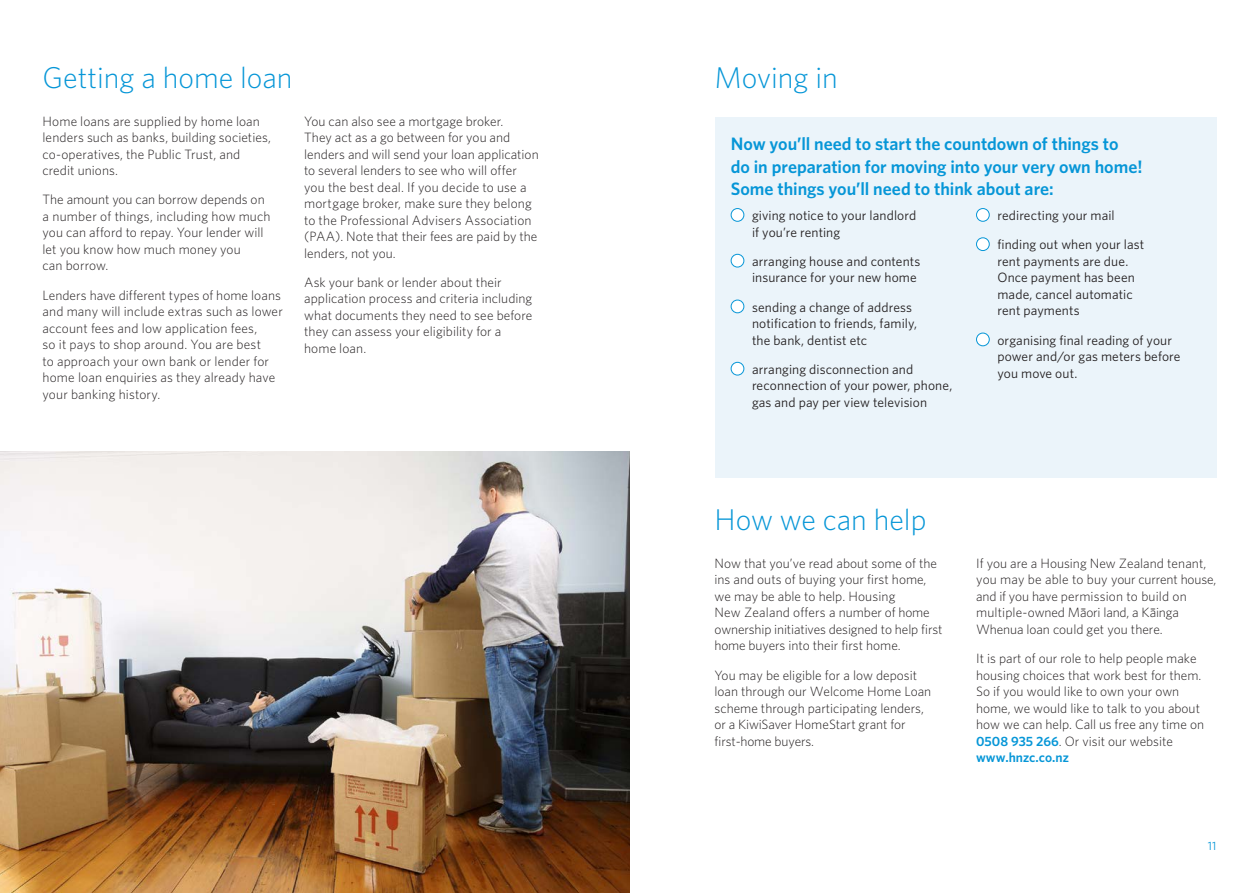
<style>
.page{position:relative;width:1259px;height:893px;background:#fff}
.page>*{position:absolute;margin:0;border:0;box-sizing:border-box;transform-origin:0 0}
.t1{font:300 30px "Whitney";color:#0696d7}
.t2{font:600 18px/22.5px "Whitney";color:#0696d7}
.t3{font:300 13.5px/16.5px "Whitney";color:#231f20}
.t4{font:13.5px/16.5px "Whitney";letter-spacing:.01em;color:#231f20}
.t5{font:12px "Whitney";color:#0696d7}
.s1{font-family:"Whitney Maori"}
.s2{font-weight:600;color:#0696d7}
</style>
<div class="page">
<img style="left:0;top:452px;width:629px;height:441px">
<div style="left:714px;top:117px;width:502px;height:360px;background:#ebf4fa"></div>
<div style="left:731px;top:209px;width:13px;height:12px;background:#fff;border-radius:50%"></div>
<div style="left:731px;top:208px;width:13px;height:14px;border:1px solid #0696d7;border-radius:50%"></div>
<div style="left:731px;top:254px;width:13px;height:13px;background:#fff;border-radius:50%"></div>
<div style="left:731px;top:254px;width:13px;height:13px;border:1px solid #0696d7;border-radius:50%"></div>
<div style="left:731px;top:300px;width:13px;height:13px;background:#fff;border-radius:50%"></div>
<div style="left:731px;top:300px;width:13px;height:13px;border:1px solid #0696d7;border-radius:50%"></div>
<div style="left:731px;top:362px;width:13px;height:13px;background:#fff;border-radius:50%"></div>
<div style="left:731px;top:362px;width:13px;height:13px;border:1px solid #0696d7;border-radius:50%"></div>
<div style="left:976px;top:209px;width:13px;height:12px;background:#fff;border-radius:50%"></div>
<div style="left:976px;top:208px;width:13px;height:14px;border:1px solid #0696d7;border-radius:50%"></div>
<div style="left:976px;top:238px;width:13px;height:13px;background:#fff;border-radius:50%"></div>
<div style="left:976px;top:237px;width:13px;height:14px;border:1px solid #0696d7;border-radius:50%"></div>
<div style="left:976px;top:333px;width:13px;height:13px;background:#fff;border-radius:50%"></div>
<div style="left:976px;top:333px;width:13px;height:13px;border:1px solid #0696d7;border-radius:50%"></div>
<h1 class="t1" style="left:43px;top:59px;width:251px">Getting a home loan</h1>
<p class="t3" style="left:43px;top:112px;width:230px">Home loans are supplied by home loan lenders such as banks, building societies, co-operatives, the Public Trust, and credit unions.</p>
<p class="t3" style="left:43px;top:191px;width:229px">The amount you can borrow depends on a number of things, including how much you can afford to repay. Your lender will let you know how much money you<br>can borrow.</p>
<p class="t3" style="left:43px;top:286px;width:242px">Lenders have different types of home loans and many will include extras such as lower account fees and low application fees,<br>so it pays to shop around. You are best<br>to approach your own bank or lender for home loan enquiries as they already have your banking history.</p>
<p class="t3" style="left:304px;top:112px;width:236px">You can also see a mortgage broker.<br>They act as a go between for you and lenders and will send your loan application to several lenders to see who will offer you the best deal. If you decide to use a mortgage broker, make sure they belong to the Professional Advisers Association (PAA). Note that their fees are paid by the lenders, not you.</p>
<p class="t3" style="left:304px;top:274px;width:230px">Ask your bank or lender about their application process and criteria including what documents they need to see before they can assess your eligibility for a home loan.</p>
<h1 class="t1" style="left:714px;top:59px;width:125px">Moving in</h1>
<h2 class="t2" style="left:731px;top:132px;width:413px">Now you’ll need to start the countdown of things to<br>do in preparation for moving into your very own home!<br>Some things you’ll need to think about are:</h2>
<p class="t4" style="left:752px;top:207px;width:166px">giving notice to your landlord if you’re renting</p>
<p class="t4" style="left:752px;top:253px;width:170px">arranging house and contents insurance for your new home</p>
<p class="t4" style="left:752px;top:299px;width:166px">sending a change of address notification to friends, family, the bank, dentist etc</p>
<p class="t4" style="left:752px;top:361px;width:202px">arranging disconnection and reconnection of your power, phone, gas and pay per view television</p>
<p class="t4" style="left:997px;top:201px;width:148px;line-height:29.2px">redirecting your mail finding out when your last</p>
<p class="t4" style="left:997px;top:253px;width:139px">rent payments are due.<br>Once payment has been made, cancel automatic rent payments</p>
<p class="t4" style="left:997px;top:332px;width:185px">organising final reading of your power and/or gas meters before you move out.</p>
<h1 class="t1" style="left:714px;top:501px;width:213px">How we can help</h1>
<p class="t3" style="left:714px;top:555px;width:229px">Now that you’ve read about some of the ins and outs of buying your first home, we may be able to help. Housing<br>New Zealand offers a number of home ownership initiatives designed to help first home buyers into their first home.</p>
<p class="t3" style="left:714px;top:666px;width:218px">You may be eligible for a low deposit loan through our Welcome Home Loan scheme through participating lenders, or a KiwiSaver HomeStart grant for first-home buyers.</p>
<p class="t3" style="left:976px;top:555px;width:242px">If you are a Housing New Zealand tenant, you may be able to buy your current house, and if you have permission to build on multiple-owned <span class="s1">MŠori</span> land, a K<span class="s1">Š</span>inga Whenua loan could get you there.</p>
<p class="t3" style="left:976px;top:650px;width:229px">It is part of our role to help people make housing choices that work best for them.<br>So if you would like to own your own home, we would like to talk to you about how we can help. Call us free any time on <span class="s2">0508 935 266</span>. Or visit our website <span class="s2">www.hnzc.co.nz</span></p>
<p class="t5" style="left:1208px;top:839px;width:10px">11</p>
</div>
